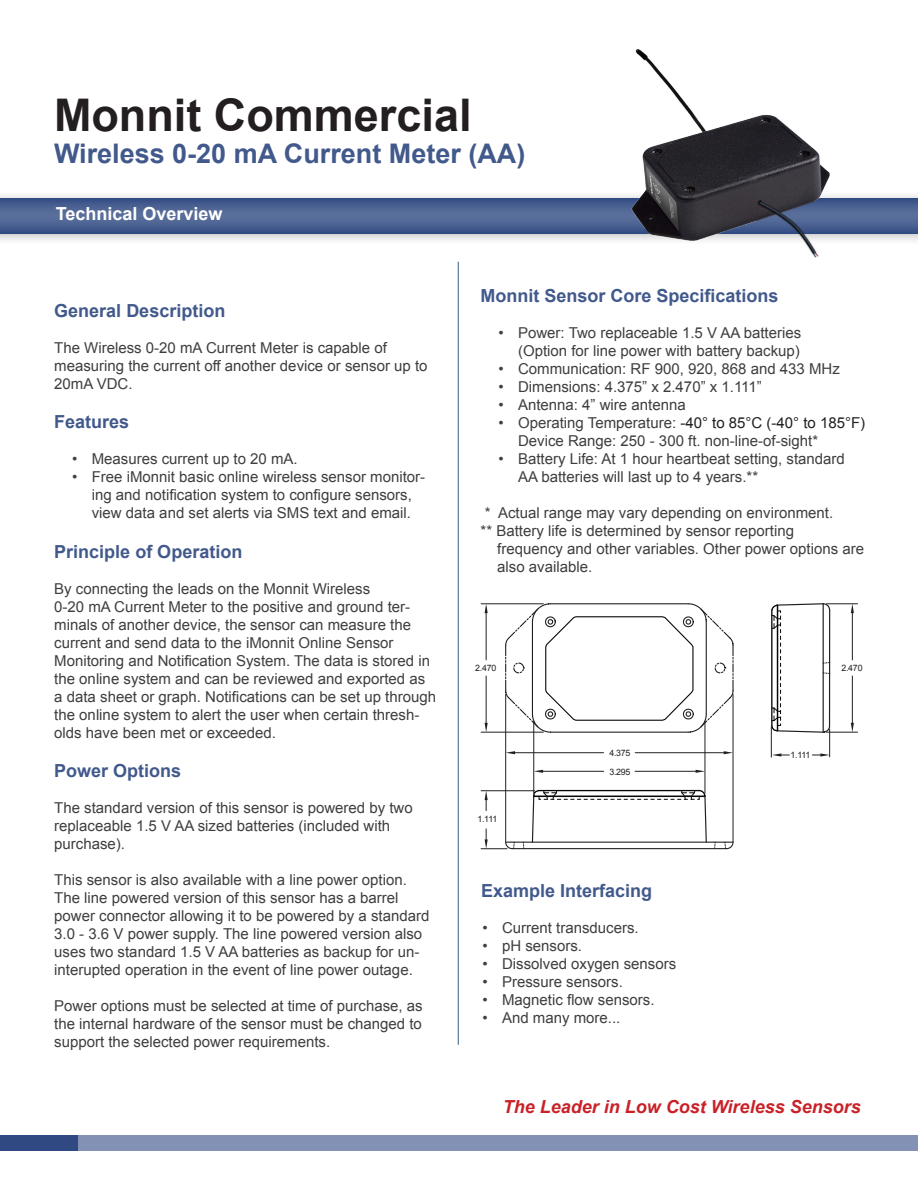
<style>
.page{position:relative;width:918px;height:1188px;background:#fff}
.page>*{position:absolute;margin:0;border:0;box-sizing:border-box;transform-origin:0 0}
.t1{font:700 45px "Arial";color:#231f20}
.t2{font:700 27px "Arial";color:#42598c}
.t3{font:700 18px "Arial";color:#42598c}
.t4{font:italic 700 18px "Arial";color:#c92128}
.t5{font:700 18px "Arial";color:#fff}
.t6{font:15px/18px "Arial";color:#3e3e3f}
.t7{font:8.85px/18.8px "Arial";letter-spacing:-.025em;color:#231f20}
.s1{color:#231f20}
</style>
<div class="page">
<div style="left:0;top:190px;width:918px;height:56px;background:#231f20;opacity:.3"></div>
<svg style="left:0;top:198px;width:918px;height:35px;background:#496091"></svg>
<div style="left:0;top:1135px;width:918px;height:16px;background:#8392b4"></div>
<div style="left:0;top:1135px;width:78px;height:16px;background:#304982"></div>
<hr style="left:458px;top:262px;width:1px;height:783px;background:#335d80">
<hr style="left:852px;top:676px;width:1px;height:47px;background:#231f20">
<hr style="left:852px;top:613px;width:1px;height:47px;background:#231f20">
<hr style="left:826px;top:732px;width:32px;height:1px;background:#231f20">
<hr style="left:826px;top:604px;width:32px;height:1px;background:#231f20">
<svg style="left:851px;top:604px;width:3px;height:9px"></svg>
<svg style="left:851px;top:723px;width:3px;height:9px"></svg>
<hr style="left:534px;top:721px;width:1px;height:72px;background:#231f20">
<hr style="left:705px;top:721px;width:1px;height:72px;background:#231f20">
<hr style="left:543px;top:771px;width:61px;height:1px;background:#231f20">
<hr style="left:635px;top:771px;width:61px;height:1px;background:#231f20">
<svg style="left:534px;top:770px;width:9px;height:3px"></svg>
<svg style="left:696px;top:770px;width:9px;height:3px"></svg>
<svg style="left:504px;top:603px;width:230px;height:130px"></svg>
<svg style="left:770px;top:603px;width:61px;height:154px"></svg>
<hr style="left:486px;top:676px;width:1px;height:47px;background:#231f20">
<hr style="left:486px;top:613px;width:1px;height:47px;background:#231f20">
<hr style="left:481px;top:732px;width:62px;height:1px;background:#231f20">
<hr style="left:481px;top:604px;width:62px;height:1px;background:#231f20">
<svg style="left:485px;top:604px;width:3px;height:9px"></svg>
<svg style="left:485px;top:723px;width:3px;height:9px"></svg>
<svg style="left:481px;top:789px;width:253px;height:61px"></svg>
<hr style="left:505px;top:694px;width:1px;height:148px;background:#231f20">
<hr style="left:733px;top:694px;width:1px;height:148px;background:#231f20">
<hr style="left:515px;top:752px;width:89px;height:1px;background:#231f20">
<hr style="left:635px;top:752px;width:89px;height:1px;background:#231f20">
<svg style="left:506px;top:751px;width:9px;height:3px"></svg>
<svg style="left:724px;top:751px;width:9px;height:3px"></svg>
<img style="left:600px;top:49px;width:279px;height:209px">
<p class="t1" style="left:54px;top:85px;width:419px">Monnit Commercial</p>
<p class="t2" style="left:54px;top:136px;width:473px">Wireless 0-20 mA Current Meter (AA)</p>
<p class="t5" style="left:56px;top:202px;width:168px">Technical Overview</p>
<p class="t3" style="left:54px;top:298px;width:173px">General Description</p>
<p class="t6" style="left:54px;top:338px;width:375px">The Wireless 0-20 mA Current Meter is capable of measuring the current off another device or sensor up to<br>20mA VDC.</p>
<p class="t3" style="left:54px;top:410px;width:77px">Features</p>
<p class="t6" style="left:72px;top:450px;width:227px">• Measures current up to 20 mA.</p>
<p class="t6" style="left:72px;top:468px;width:354px;text-align:center">• Free iMonnit basic online wireless sensor monitor&shy;ing and notification system to configure sensors, view data and set alerts via SMS text and email.</p>
<p class="t3" style="left:54px;top:539px;width:190px">Principle of Operation</p>
<p class="t6" style="left:54px;top:580px;width:317px">By connecting the leads on the Monnit Wireless</p>
<p class="t6" style="left:54px;top:598px;width:383px">0-20 mA Current Meter to the positive and ground ter&shy;minals of another device, the sensor can measure the current and send data to the iMonnit Online Sensor Monitoring and Notification System. The data is stored in the online system and can be reviewed and exported as a data sheet or graph. Notifications can be set up through the online system to alert the user when certain thresh&shy;olds have been met or exceeded.</p>
<p class="t3" style="left:54px;top:759px;width:129px">Power Options</p>
<p class="t6" style="left:54px;top:799px;width:360px">The standard version of this sensor is powered by two replaceable 1.5 V AA sized batteries (included with purchase).</p>
<p class="t6" style="left:54px;top:871px;width:377px">This sensor is also available with a line power option.<br>The line powered version of this sensor has a barrel power connector allowing it to be powered by a standard 3.0 - 3.6 V power supply. The line powered version also uses two standard 1.5 V AA batteries as backup for un&shy;interupted operation in the event of line power outage.</p>
<p class="t6" style="left:54px;top:997px;width:370px;text-align:justify">Power options must be selected at time of purchase, as the internal hardware of the sensor must be changed to support the selected power requirements.</p>
<p class="t3" style="left:481px;top:283px;width:300px">Monnit Sensor Core Specifications</p>
<p class="t6" style="left:499px;top:323px;width:304px;text-align:right">• Power: Two replaceable 1.5 V AA batteries (Option for line power with battery backup)</p>
<p class="t6" style="left:499px;top:359px;width:343px">• Communication: RF 900, 920, 868 and 433 MHz</p>
<p class="t6" style="left:499px;top:377px;width:265px">• Dimensions: 4.375” x 2.470” x 1.111”</p>
<p class="t6" style="left:499px;top:395px;width:189px">• Antenna: 4” wire antenna</p>
<p class="t6" style="left:518px;top:413px;width:349px;text-indent:-20px">• Operating Temperature: <span class="s1">-40° to 85°C (-40° to 185°F)<br></span>Device Range: 250 - 300 ft. non-line-of-sight*</p>
<p class="t6" style="left:518px;top:449px;width:328px;text-indent:-20px">• Battery Life: At 1 hour heartbeat setting, standard<br>AA batteries will last up to 4 years.**</p>
<p class="t6" style="left:485px;top:503px;width:350px">* Actual range may vary depending on environment.</p>
<p class="t6" style="left:481px;top:521px;width:315px">** Battery life is determined by sensor reporting</p>
<p class="t6" style="left:497px;top:539px;width:368px">frequency and other variables. Other power options are also available.</p>
<p class="t7" style="left:475px;top:658px;width:23px">2.470</p>
<p class="t7" style="left:841px;top:658px;width:23px">2.470</p>
<p class="t7" style="left:477px;top:810px;width:21px">1.111</p>
<p class="t7" style="left:609px;top:744px;width:23px">4.375<br>3.295</p>
<p class="t3" style="left:481px;top:878px;width:173px">Example Interfacing</p>
<p class="t6" style="left:483px;top:918px;width:158px">• Current transducers.</p>
<p class="t6" style="left:483px;top:936px;width:101px">• pH sensors.</p>
<p class="t6" style="left:483px;top:954px;width:195px">• Dissolved oxygen sensors</p>
<p class="t6" style="left:483px;top:972px;width:142px">• Pressure sensors.</p>
<p class="t6" style="left:483px;top:990px;width:174px">• Magnetic flow sensors.</p>
<p class="t6" style="left:483px;top:1008px;width:139px">• And many more...</p>
<p class="t7" style="left:790px;top:746px;width:21px">1.111</p>
<p class="t4" style="left:503px;top:1095px;width:359px">The Leader in Low Cost Wireless Sensors</p>
</div>
